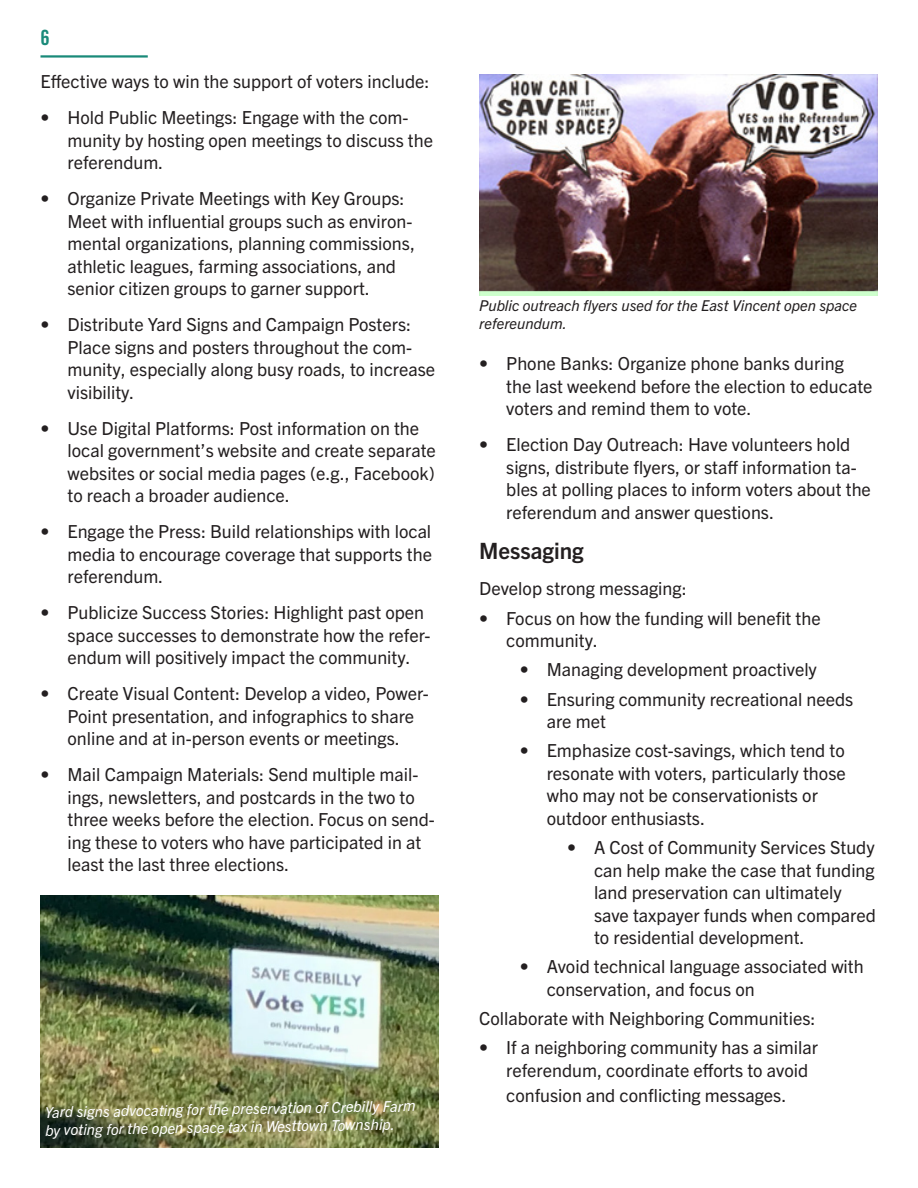
<style>
.page{position:relative;width:918px;height:1188px;background:#fff}
.page>*{position:absolute;margin:0;border:0;box-sizing:border-box;transform-origin:0 0}
.Section_headings{font:700 22.5px "Trade Gothic Next LT Pro";color:#231f20}
.t1{font:21px "Trade Gothic LT Std Bd Cn 20";color:#198a79}
.Section_headings-2{font:18px/22.5px "Trade Gothic Next LT Pro";color:#231f20}
.Bullets_-_SAP{font:18px "Trade Gothic Next LT Pro";color:#231f20}
.Captions{font:italic 15px/18px "Trade Gothic Next LT Pro";color:#fff}
.Captions-2{font:italic 15px/18px "Trade Gothic Next LT Pro";color:#231f20}
</style>
<div class="page">
<img style="left:479px;top:74px;width:399px;height:222px">
<hr style="left:40px;top:55px;width:108px;height:3px;background:#198a79">
<img style="left:40px;top:895px;width:399px;height:253px">
<p class="t1" style="left:40px;top:25px;width:11px">6</p>
<p class="Section_headings-2" style="left:40px;top:69px;width:391px">Effective ways to win the support of voters include:</p>
<p class="Section_headings-2" style="left:68px;top:105px;width:367px;text-indent:-27px">• Hold Public Meetings: Engage with the com&shy;munity by hosting open meetings to discuss the referendum.</p>
<p class="Section_headings-2" style="left:68px;top:186px;width:349px;text-indent:-27px">• Organize Private Meetings with Key Groups:<br>Meet with influential groups such as environ&shy;mental organizations, planning commissions, athletic leagues, farming associations, and senior citizen groups to garner support.</p>
<p class="Section_headings-2" style="left:68px;top:312px;width:369px;text-indent:-27px">• Distribute Yard Signs and Campaign Posters:<br>Place signs and posters throughout the com&shy;munity, especially along busy roads, to increase visibility.</p>
<p class="Section_headings-2" style="left:68px;top:416px;width:370px;text-indent:-27px">• Use Digital Platforms: Post information on the local government’s website and create separate websites or social media pages (e.g., Facebook) to reach a broader audience.</p>
<p class="Section_headings-2" style="left:68px;top:519px;width:366px;text-align:justify;text-indent:-27px">• Engage the Press: Build relationships with local media to encourage coverage that supports the referendum.</p>
<p class="Section_headings-2" style="left:68px;top:600px;width:365px;text-indent:-27px">• Publicize Success Stories: Highlight past open space successes to demonstrate how the refer&shy;endum will positively impact the community.</p>
<p class="Section_headings-2" style="left:68px;top:681px;width:363px;text-indent:-27px">• Create Visual Content: Develop a video, Power-<br>Point presentation, and infographics to share online and at in-person events or meetings.</p>
<p class="Section_headings-2" style="left:68px;top:762px;width:369px;text-indent:-27px">• Mail Campaign Materials: Send multiple mail&shy;ings, newsletters, and postcards in the two to three weeks before the election. Focus on send&shy;ing these to voters who have participated in at least the last three elections.</p>
<p class="Captions" style="left:45px;top:1102px;width:372px;rotate:-1deg">Yard signs advocating for the preservation of Crebilly Farm by voting for the open space tax in Westtown Township.</p>
<p class="Captions-2" style="left:479px;top:296px;width:379px">Public outreach flyers used for the East Vincent open space refereundum.</p>
<p class="Section_headings-2" style="left:506px;top:351px;width:368px;text-indent:-27px">• Phone Banks: Organize phone banks during the last weekend before the election to educate voters and remind them to vote.</p>
<p class="Section_headings-2" style="left:506px;top:432px;width:366px;text-indent:-27px">• Election Day Outreach: Have volunteers hold signs, distribute flyers, or staff information ta&shy;bles at polling places to inform voters about the referendum and answer questions.</p>
<p class="Section_headings" style="left:479px;top:535px;width:106px">Messaging</p>
<p class="Section_headings-2" style="left:479px;top:576px;width:209px">Develop strong messaging:</p>
<p class="Section_headings-2" style="left:506px;top:606px;width:316px;text-indent:-27px">• Focus on how the funding will benefit the community.</p>
<p class="Section_headings-2" style="left:520px;top:657px;width:299px">• Managing development proactively</p>
<p class="Section_headings-2" style="left:547px;top:687px;width:308px;text-indent:-27px">• Ensuring community recreational needs are met</p>
<p class="Section_headings-2" style="left:547px;top:738px;width:301px;text-indent:-27px">• Emphasize cost-savings, which tend to resonate with voters, particularly those who may not be conservationists or outdoor enthusiasts.</p>
<p class="Section_headings-2" style="left:594px;top:835px;width:283px;text-indent:-27px">• A Cost of Community Services Study can help make the case that funding land preservation can ultimately save taxpayer funds when compared to residential development.</p>
<p class="Section_headings-2" style="left:547px;top:954px;width:319px;text-indent:-27px">• Avoid technical language associated with conservation, and focus on</p>
<p class="Bullets_-_SAP" style="left:479px;top:1006px;width:338px">Collaborate with Neighboring Communities:</p>
<p class="Section_headings-2" style="left:506px;top:1035px;width:313px;text-indent:-27px">• If a neighboring community has a similar referendum, coordinate efforts to avoid</p>
<p class="Section_headings-2" style="left:506px;top:1083px;width:282px">confusion and conflicting messages.</p>
</div>
